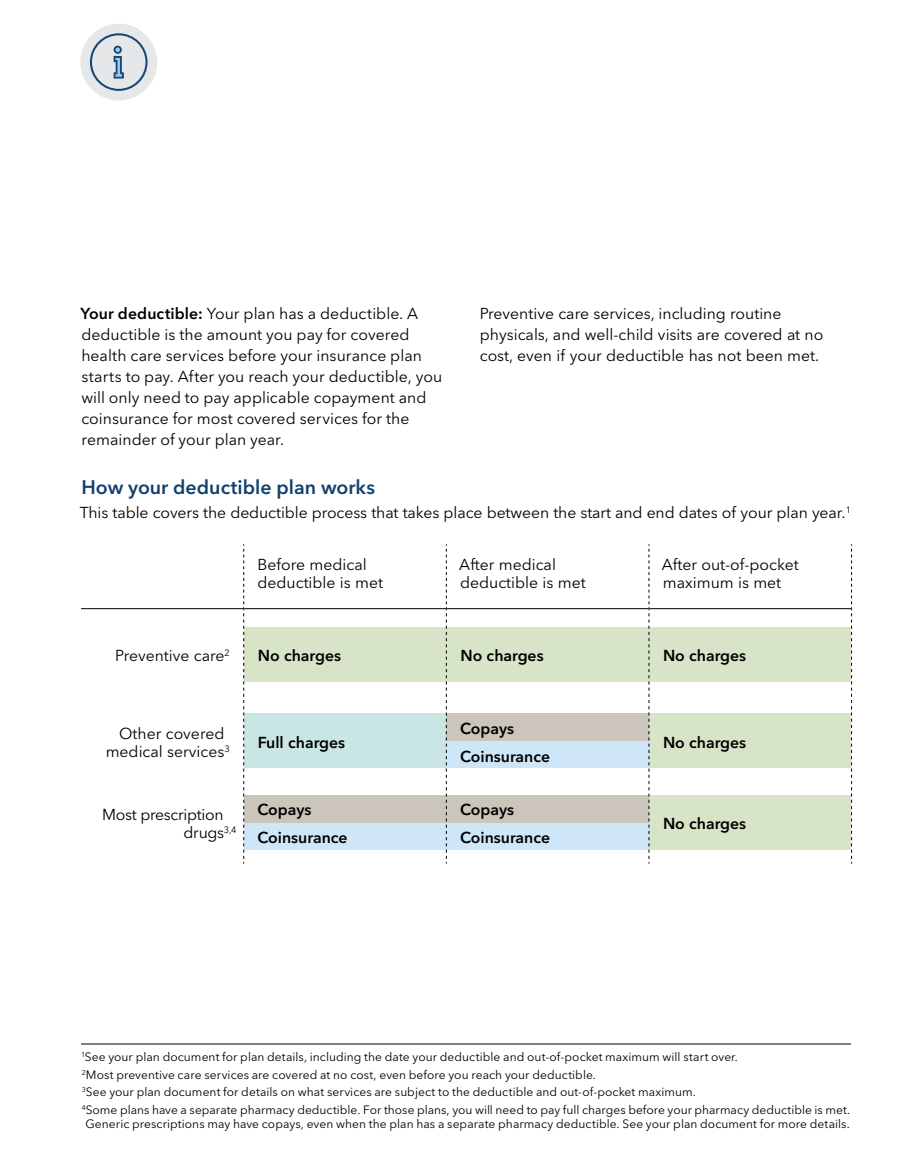
<style>
.page{position:relative;width:905px;height:1175px;background:#fff}
.page>*{position:absolute;margin:0;border:0;box-sizing:border-box;transform-origin:0 0}
.t1{font:600 19.5px "Avenir Next LT Pro";color:#12406f}
.t2{font:15.75px/21px "Avenir Next LT Pro";color:#000}
.t3{font:600 15.75px/27.3px "Avenir Next LT Pro";color:#000}
.t4{font:15.75px/18px "Avenir Next LT Pro";letter-spacing:-.02em;color:#000}
.t5{font:12px/17.9px "Avenir Next LT Pro";letter-spacing:.005em;color:#000}
.s1{font-weight:600}
</style>
<div class="page">
<div style="left:244px;top:627px;width:606px;height:54px;background:#d8e4c8"></div>
<div style="left:649px;top:713px;width:201px;height:54px;background:#d8e4c8"></div>
<div style="left:649px;top:795px;width:201px;height:54px;background:#d8e4c8"></div>
<div style="left:244px;top:713px;width:203px;height:54px;background:#c9e6e5"></div>
<div style="left:244px;top:822px;width:405px;height:27px;background:#cfe6f8"></div>
<div style="left:244px;top:795px;width:405px;height:27px;background:#cbc5bc"></div>
<div style="left:446px;top:740px;width:203px;height:27px;background:#cfe6f8"></div>
<div style="left:446px;top:713px;width:203px;height:27px;background:#cbc5bc"></div>
<hr style="left:81px;top:1043px;width:769px;height:1px;background:#000">
<hr style="left:81px;top:608px;width:162px;height:1px;background:#000">
<hr style="left:244px;top:608px;width:202px;height:1px;background:#000">
<hr style="left:446px;top:608px;width:202px;height:1px;background:#000">
<hr style="left:649px;top:608px;width:202px;height:1px;background:#000">
<svg style="left:243px;top:544px;width:1px;height:319px"></svg>
<svg style="left:446px;top:544px;width:1px;height:319px"></svg>
<svg style="left:648px;top:544px;width:1px;height:319px"></svg>
<svg style="left:851px;top:544px;width:1px;height:319px"></svg>
<div style="left:80px;top:24px;width:77px;height:76px;background:#e6e7e8;border-radius:50%"></div>
<svg style="left:90px;top:33px;width:57px;height:58px"></svg>
<p class="t2" style="left:80px;top:303px;width:363px"><span class="s1">Your deductible:</span> Your plan has a deductible. A deductible is the amount you pay for covered health care services before your insurance plan starts to pay. After you reach your deductible, you will only need to pay applicable copayment and coinsurance for most covered services for the remainder of your plan year.</p>
<p class="t2" style="left:480px;top:303px;width:345px">Preventive care services, including routine physicals, and well-child visits are covered at no cost, even if your deductible has not been met.</p>
<p class="t1" style="left:81px;top:475px;width:295px">How your deductible plan works</p>
<p class="t2" style="left:80px;top:502px;width:772px">This table covers the deductible process that takes place between the start and end dates of your plan year.<sup>1</sup></p>
<p class="t2" style="left:257px;top:555px;width:127px;line-height:18px">Before medical deductible is met</p>
<p class="t2" style="left:459px;top:555px;width:128px;line-height:18px">After medical deductible is met</p>
<p class="t2" style="left:662px;top:555px;width:138px;line-height:18px">After out-of-pocket maximum is met</p>
<p class="t2" style="left:115px;top:645px;width:116px">Preventive care<sup>2</sup></p>
<p class="t3" style="left:258px;top:642px;width:85px">No charges</p>
<p class="t3" style="left:460px;top:642px;width:85px">No charges</p>
<p class="t3" style="left:663px;top:642px;width:85px">No charges</p>
<p class="t2" style="left:106px;top:724px;width:125px;line-height:18px;text-align:center">Other covered medical services<sup>3</sup></p>
<p class="t3" style="left:258px;top:728px;width:89px">Full charges</p>
<p class="t3" style="left:460px;top:715px;width:92px">Copays<br>Coinsurance</p>
<p class="t4" style="left:183px;top:805px;width:54px;text-indent:-82px">Most prescription drugs<sup>3,4</sup></p>
<p class="t3" style="left:257px;top:796px;width:92px">Copays<br>Coinsurance</p>
<p class="t3" style="left:460px;top:796px;width:92px">Copays<br>Coinsurance</p>
<p class="t3" style="left:663px;top:728px;width:85px">No charges</p>
<p class="t3" style="left:663px;top:809px;width:85px">No charges</p>
<p class="t5" style="left:81px;top:1047px;width:770px"><sup>1</sup>See your plan document for plan details, including the date your deductible and out-of-pocket maximum will start over.<br><sup>2</sup>Most preventive care services are covered at no cost, even before you reach your deductible.<br><sup>3</sup>See your plan document for details on what services are subject to the deductible and out-of-pocket maximum.<br><sup>4</sup>Some plans have a separate pharmacy deductible. For those plans, you will need to pay full charges before your pharmacy deductible is met.</p>
<p class="t5" style="left:85px;top:1114px;width:765px">Generic prescriptions may have copays, even when the plan has a separate pharmacy deductible. See your plan document for more details.</p>
</div>
